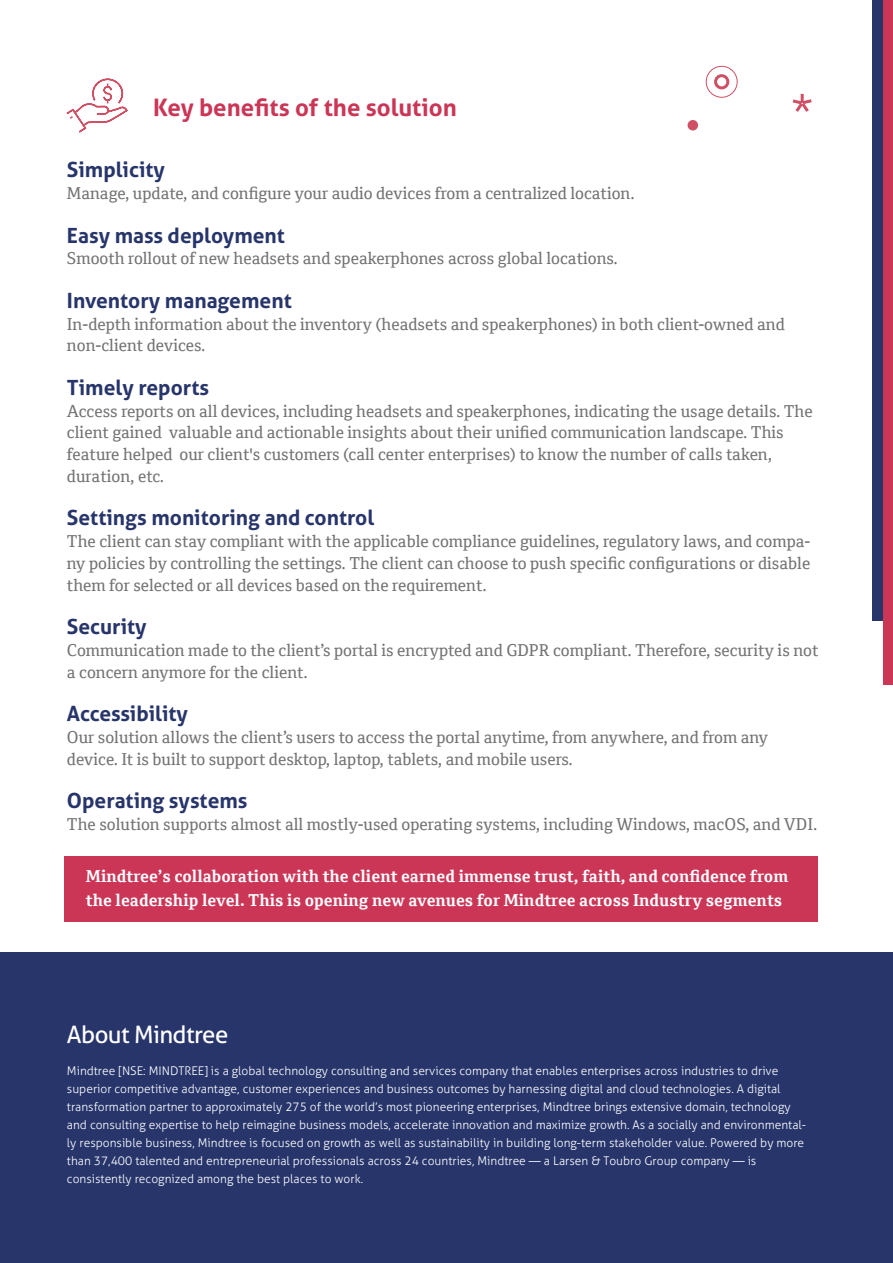
<style>
.page{position:relative;width:893px;height:1263px;background:#fff}
.page>*{position:absolute;margin:0;border:0;box-sizing:border-box;transform-origin:0 0}
.t1{font:700 24px "Aller Typo";color:#cb3657}
.t2{font:24px "Aller Typo";letter-spacing:-.025em;color:#fff}
.t3{font:700 21px "Aller Typo";color:#27356b}
.t4{font:16.5px/21.8px "Cordale";color:#737374}
.t5{font:700 16.5px/24px "Cordale";color:#fdfeff}
.t6{font:300 12px/18px "Aller Typo";color:#fff}
</style>
<div class="page">
<div style="left:64px;top:856px;width:754px;height:66px;background:#cb3657"></div>
<div style="left:0;top:952px;width:893px;height:311px;background:#27356b"></div>
<div style="left:883px;top:0;width:10px;height:685px;background:#cb3657"></div>
<div style="left:873px;top:0;width:10px;height:621px;background:#27356b"></div>
<svg style="left:66px;top:78px;width:62px;height:55px"></svg>
<div style="left:688px;top:120px;width:10px;height:10px;background:#cf5065;border-radius:50%"></div>
<div style="left:714px;top:74px;width:15px;height:15px;border:3px solid #cf5065;border-radius:50%"></div>
<svg style="left:792px;top:94px;width:20px;height:18px"></svg>
<div style="left:706px;top:66px;width:31px;height:32px;border:1px solid #cf5065;border-radius:50%"></div>
<h1 class="t1" style="left:153px;top:92px;width:305px">Key benefits of the solution</h1>
<p class="t3" style="left:67px;top:157px;width:99px">Simplicity</p>
<p class="t4" style="left:67px;top:182px;width:569px">Manage, update, and configure your audio devices from a centralized location.</p>
<p class="t3" style="left:67px;top:222px;width:220px">Easy mass deployment</p>
<p class="t4" style="left:67px;top:248px;width:552px">Smooth rollout of new headsets and speakerphones across global locations.</p>
<p class="t3" style="left:67px;top:287px;width:226px">Inventory management</p>
<p class="t4" style="left:67px;top:313px;width:719px">In-depth information about the inventory (headsets and speakerphones) in both client-owned and non-client devices.</p>
<p class="t3" style="left:67px;top:374px;width:144px">Timely reports</p>
<p class="t4" style="left:67px;top:400px;width:747px">Access reports on all devices, including headsets and speakerphones, indicating the usage details. The client gained valuable and actionable insights about their unified communication landscape. This feature helped our client's customers (call center enterprises) to know the number of calls taken, duration, etc.</p>
<p class="t3" style="left:67px;top:505px;width:309px">Settings monitoring and control</p>
<p class="t4" style="left:67px;top:530px;width:745px;text-align:justify">The client can stay compliant with the applicable compliance guidelines, regulatory laws, and compa&shy;ny policies by controlling the settings. The client can choose to push specific configurations or disable them for selected or all devices based on the requirement.</p>
<p class="t3" style="left:67px;top:614px;width:81px">Security</p>
<p class="t4" style="left:67px;top:639px;width:753px">Communication made to the client’s portal is encrypted and GDPR compliant. Therefore, security is not a concern anymore for the client.</p>
<p class="t3" style="left:67px;top:701px;width:122px">Accessibility</p>
<p class="t4" style="left:67px;top:726px;width:703px">Our solution allows the client’s users to access the portal anytime, from anywhere, and from any device. It is built to support desktop, laptop, tablets, and mobile users.</p>
<p class="t3" style="left:67px;top:788px;width:182px">Operating systems</p>
<p class="t4" style="left:67px;top:813px;width:752px">The solution supports almost all mostly-used operating systems, including Windows, macOS, and VDI.</p>
<p class="t5" style="left:86px;top:865px;width:704px">Mindtree’s collaboration with the client earned immense trust, faith, and confidence from the leadership level. This is opening new avenues for Mindtree across Industry segments</p>
<h1 class="t2" style="left:67px;top:1019px;width:163px">About Mindtree</h1>
<p class="t6" style="left:67px;top:1061px;width:741px">Mindtree [NSE: MINDTREE] is a global technology consulting and services company that enables enterprises across industries to drive superior competitive advantage, customer experiences and business outcomes by harnessing digital and cloud technologies. A digital transformation partner to approximately 275 of the world’s most pioneering enterprises, Mindtree brings extensive domain, technology and consulting expertise to help reimagine business models, accelerate innovation and maximize growth. As a socially and environmental&shy;ly responsible business, Mindtree is focused on growth as well as sustainability in building long-term stakeholder value. Powered by more than 37,400 talented and entrepreneurial professionals across 24 countries, Mindtree ― a Larsen &amp; Toubro Group company ― is consistently recognized among the best places to work.</p>
</div>
